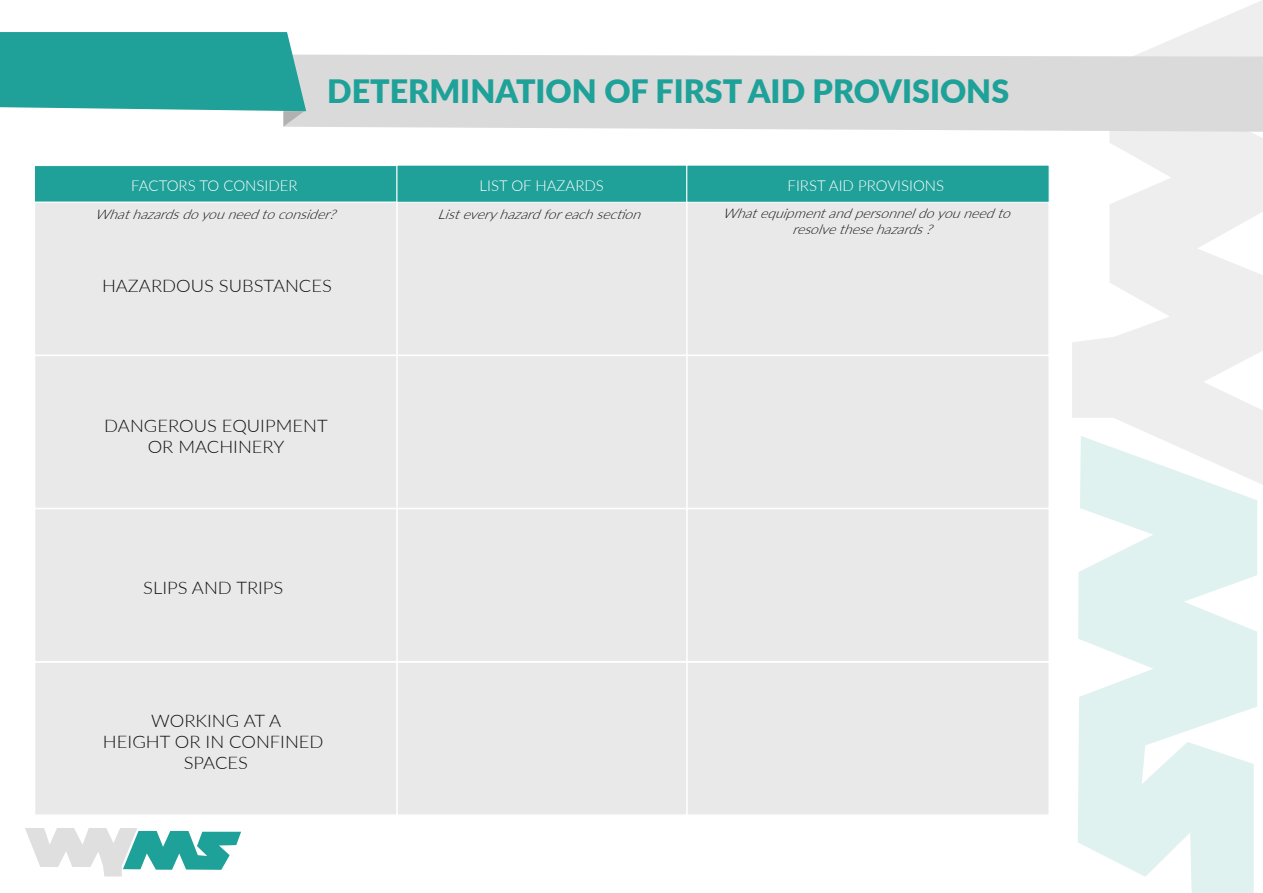
<style>
.page{position:relative;width:1263px;height:893px;background:#fff}
.page>*{position:absolute;margin:0;border:0;box-sizing:border-box;transform-origin:0 0}
.t1{font:900 32.25px "Lato";color:#1ea198}
.t2{font:300 17.4px/20.9px "Lato";color:#111;text-align:center;scale:1.06 1}
.t3{font:300 15px "Lato";color:#fff}
.t4{font:italic 300 13.35px/15.9px "Lato";color:#111;scale:1.06 1}
.t5{font:italic 300 13.2px "Lato";color:#111;scale:1.06 1}
</style>
<div class="page">
<svg style="left:1072px;top:0;width:191px;height:485px;fill:#edeeed"></svg>
<svg style="left:1078px;top:436px;width:179px;height:457px;fill:#e0f2f0"></svg>
<div style="left:34px;top:165px;width:363px;height:38px;background:#1fa098;border:1px solid #fff"></div>
<div style="left:34px;top:201px;width:364px;height:155px;background:#eae9e9;border:2px solid #fff"></div>
<div style="left:397px;top:165px;width:290px;height:38px;background:#1fa098"></div>
<div style="left:686px;top:165px;width:363px;height:38px;background:#1fa098"></div>
<div style="left:306px;top:55px;width:957px;height:77px;background:#d9dad9"></div>
<svg style="left:0;top:32px;width:306px;height:95px"></svg>
<div style="left:396px;top:201px;width:292px;height:155px;background:#eae9e9;border:2px solid #fff"></div>
<div style="left:686px;top:201px;width:364px;height:155px;background:#eae9e9;border:2px solid #fff"></div>
<div style="left:34px;top:355px;width:364px;height:154px;background:#eae9e9;border:2px solid #fff"></div>
<div style="left:396px;top:355px;width:292px;height:154px;background:#eae9e9;border:2px solid #fff"></div>
<div style="left:686px;top:355px;width:364px;height:154px;background:#eae9e9;border:2px solid #fff"></div>
<div style="left:34px;top:508px;width:364px;height:154px;background:#eae9e9;border:2px solid #fff"></div>
<div style="left:396px;top:508px;width:292px;height:154px;background:#eae9e9;border:2px solid #fff"></div>
<div style="left:686px;top:508px;width:364px;height:154px;background:#eae9e9;border:2px solid #fff"></div>
<div style="left:34px;top:661px;width:364px;height:155px;background:#eae9e9;border:2px solid #fff"></div>
<div style="left:396px;top:661px;width:292px;height:155px;background:#eae9e9;border:2px solid #fff"></div>
<div style="left:686px;top:661px;width:364px;height:155px;background:#eae9e9;border:2px solid #fff"></div>
<svg style="left:25px;top:828px;width:216px;height:48px"></svg>
<p class="t3" style="left:131px;top:175px;width:168px">FACTORS TO CONSIDER</p>
<h1 class="t1" style="left:327px;top:67px;width:683px">DETERMINATION OF FIRST AID PROVISIONS</h1>
<p class="t3" style="left:480px;top:175px;width:126px">LIST OF HAZARDS</p>
<p class="t3" style="left:787px;top:175px;width:158px">FIRST AID PROVISIONS</p>
<p class="t5" style="left:95px;top:205px;width:234px">Whathazardsdoyouneedtoconsider?</p>
<p class="t5" style="left:437px;top:205px;width:199px">Listeveryhazardforeachsection</p>
<p class="t4" style="left:792px;top:205px;width:213px;text-indent:-70px">Whatequipmentandpersonneldoyouneedto resolvethesehazards?</p>
<p class="t2" style="left:102px;top:275px;width:218px">HAZARDOUS SUBSTANCES</p>
<p class="t2" style="left:104px;top:415px;width:212px">DANGEROUS EQUIPMENT<br>OR MACHINERY</p>
<p class="t2" style="left:143px;top:577px;width:134px">SLIPS AND TRIPS</p>
<p class="t2" style="left:103px;top:710px;width:210px">WORKING AT A<br>HEIGHT OR IN CONFINED<br>SPACES</p>
</div>
